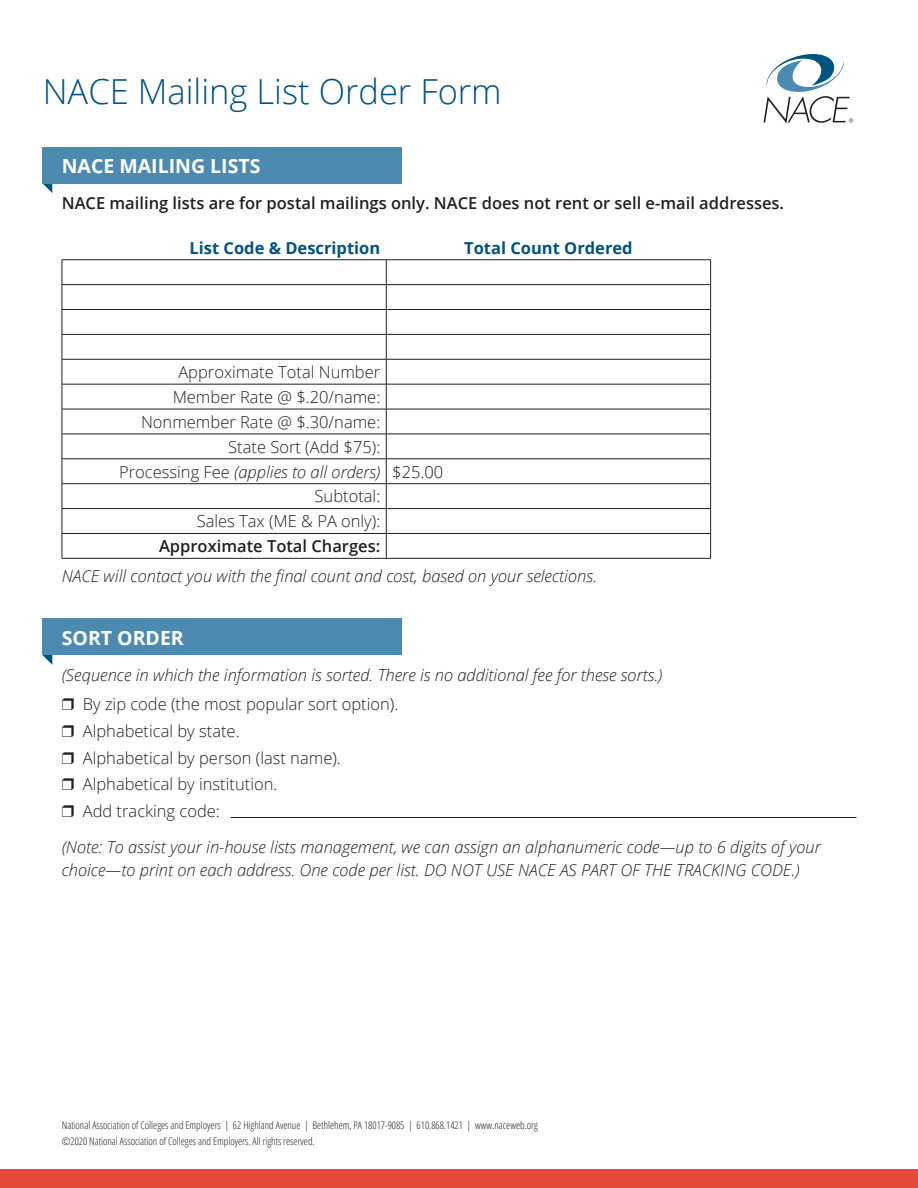
<style>
.page{position:relative;width:918px;height:1188px;background:#fff}
.page>*{position:absolute;margin:0;border:0;box-sizing:border-box;transform-origin:0 0}
.t1{font:300 34.5px "Open Sans";color:#005480}
.t2{font:700 19.5px "Open Sans";color:#fff}
.t3{font:italic 300 16.5px/29.2px "Open Sans";color:#231f20}
.t4{font:300 16.5px/26.8px "Open Sans";color:#231f20}
.t5{font:600 16.5px "Open Sans";color:#231f20}
.t6{font:700 16.5px "Open Sans";color:#005480}
.t7{font:300 condensed 10.5px/16.5px "Open Sans";color:#231f20}
.s1{font-style:normal}
</style>
<div class="page">
<svg style="left:764px;top:54px;width:89px;height:69px"></svg>
<div style="left:0;top:1169px;width:918px;height:19px;background:#e54a39"></div>
<svg style="left:43px;top:184px;width:9px;height:9px"></svg>
<svg style="left:43px;top:655px;width:9px;height:10px"></svg>
<div style="left:43px;top:147px;width:359px;height:37px;background:#4c8bb1"></div>
<div style="left:43px;top:619px;width:359px;height:36px;background:#4c8bb1"></div>
<hr style="left:230px;top:817px;width:626px;height:1px;background:#231f20">
<hr style="left:62px;top:259px;width:324px;height:1px;background:#231f20">
<hr style="left:386px;top:259px;width:325px;height:1px;background:#231f20">
<hr style="left:62px;top:284px;width:324px;height:1px;background:#231f20">
<hr style="left:386px;top:284px;width:325px;height:1px;background:#231f20">
<hr style="left:62px;top:309px;width:324px;height:1px;background:#231f20">
<hr style="left:386px;top:309px;width:325px;height:1px;background:#231f20">
<hr style="left:62px;top:334px;width:324px;height:1px;background:#231f20">
<hr style="left:386px;top:334px;width:325px;height:1px;background:#231f20">
<hr style="left:62px;top:359px;width:324px;height:1px;background:#231f20">
<hr style="left:386px;top:359px;width:325px;height:1px;background:#231f20">
<hr style="left:62px;top:384px;width:324px;height:1px;background:#231f20">
<hr style="left:386px;top:384px;width:325px;height:1px;background:#231f20">
<hr style="left:62px;top:409px;width:324px;height:1px;background:#231f20">
<hr style="left:386px;top:409px;width:325px;height:1px;background:#231f20">
<hr style="left:62px;top:434px;width:324px;height:1px;background:#231f20">
<hr style="left:386px;top:434px;width:325px;height:1px;background:#231f20">
<hr style="left:62px;top:459px;width:324px;height:1px;background:#231f20">
<hr style="left:386px;top:459px;width:325px;height:1px;background:#231f20">
<hr style="left:62px;top:483px;width:324px;height:1px;background:#231f20">
<hr style="left:386px;top:483px;width:325px;height:1px;background:#231f20">
<hr style="left:62px;top:508px;width:324px;height:1px;background:#231f20">
<hr style="left:386px;top:508px;width:325px;height:1px;background:#231f20">
<hr style="left:62px;top:533px;width:324px;height:1px;background:#231f20">
<svg style="left:62px;top:260px;width:1px;height:298px"></svg>
<hr style="left:386px;top:533px;width:325px;height:1px;background:#231f20">
<svg style="left:386px;top:260px;width:1px;height:298px"></svg>
<svg style="left:710px;top:260px;width:1px;height:298px"></svg>
<hr style="left:62px;top:558px;width:324px;height:1px;background:#231f20">
<hr style="left:386px;top:558px;width:325px;height:1px;background:#231f20">
<h1 class="t1" style="left:43px;top:67px;width:460px">NACE Mailing List Order Form</h1>
<p class="t2" style="left:62px;top:152px;width:200px">NACE MAILING LISTS</p>
<p class="t5" style="left:62px;top:191px;width:724px">NACE mailing lists are for postal mailings only. NACE does not rent or sell e-mail addresses.</p>
<p class="t6" style="left:190px;top:236px;width:192px">List Code &amp; Description</p>
<p class="t6" style="left:464px;top:236px;width:170px">Total Count Ordered</p>
<p class="t4" style="left:178px;top:358px;width:203px">Approximate Total Number</p>
<p class="t4" style="left:173px;top:383px;width:209px">Member Rate @ $.20/name:</p>
<p class="t4" style="left:141px;top:408px;width:241px">Nonmember Rate @ $.30/name:</p>
<p class="t4" style="left:228px;top:433px;width:154px">State Sort (Add $75):</p>
<p class="t3" style="left:119px;top:456px;width:326px"><span class="s1">Processing Fee</span> (applies to all orders) <span class="s1">$25.00</span></p>
<p class="t4" style="left:315px;top:483px;width:67px">Subtotal:</p>
<p class="t4" style="left:197px;top:507px;width:185px">Sales Tax (ME &amp; PA only):</p>
<p class="t5" style="left:159px;top:535px;width:223px">Approximate Total Charges:</p>
<p class="t3" style="left:62px;top:561px;width:537px">NACE will contact you with the final count and cost, based on your selections.</p>
<p class="t2" style="left:62px;top:624px;width:124px">SORT ORDER</p>
<p class="t3" style="left:62px;top:660px;width:602px">(Sequence in which the information is sorted. There is no additional fee for these sorts.) ❒ <span class="s1">By zip code (the most popular sort option).</span></p>
<p class="t4" style="left:62px;top:717px;width:281px">❒ Alphabetical by state.<br>❒ Alphabetical by person (last name). ❒ Alphabetical by institution.<br>❒ Add tracking code:</p>
<p class="t3" style="left:62px;top:835px;width:761px;line-height:22.5px">(Note: To assist your in-house lists management, we can assign an alphanumeric code—up to 6 digits of your choice—to print on each address. One code per list. DO NOT USE NACE AS PART OF THE TRACKING CODE.)</p>
<p class="t7" style="left:62px;top:1116px;width:478px">National Association of Colleges and Employers | 62 Highland Avenue | Bethlehem, PA 18017-9085 | 610.868.1421 | www.naceweb.org ©2020 National Association of Colleges and Employers. All rights reserved.</p>
</div>
